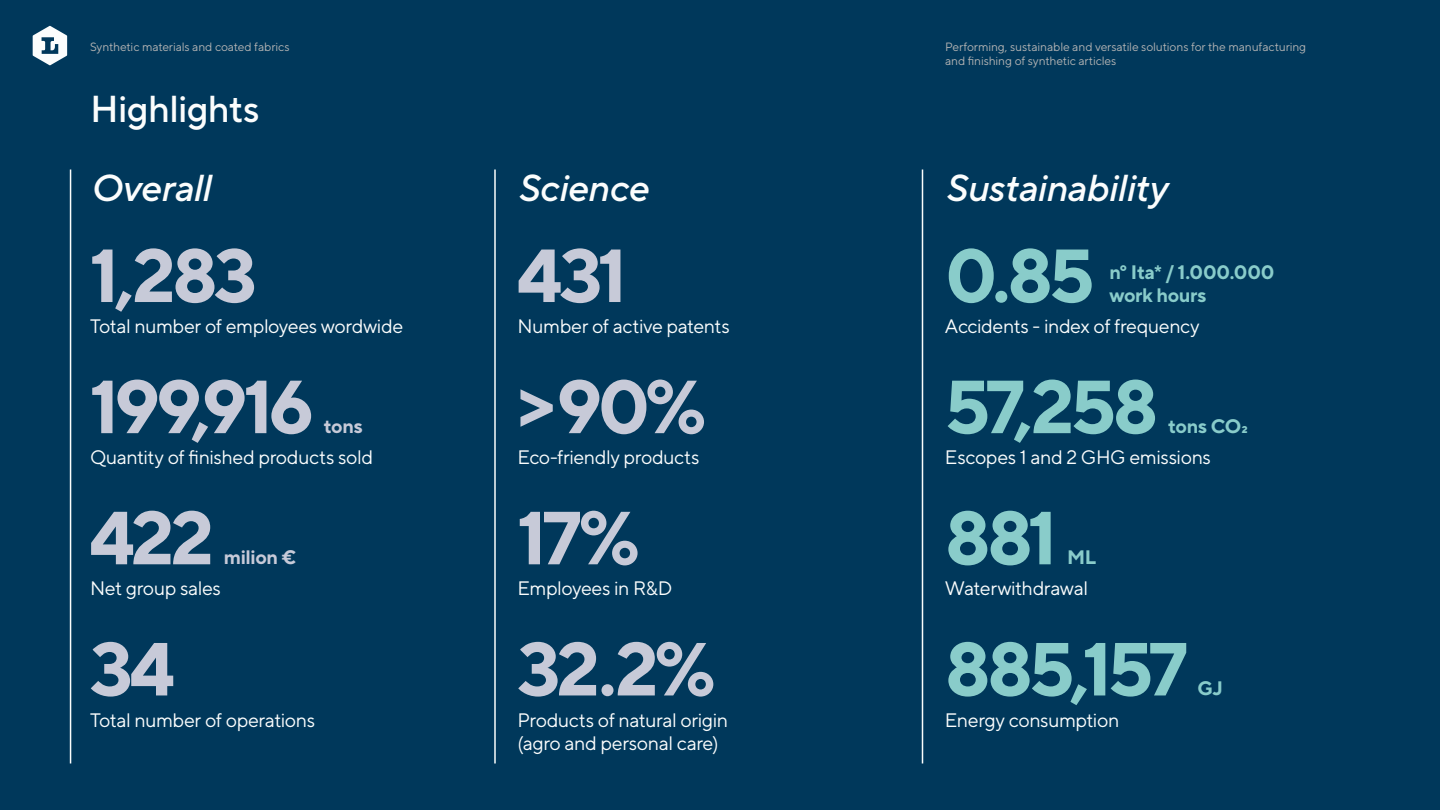
<style>
.page{position:relative;width:1440px;height:810px;background:#00385b}
.page>*{position:absolute;margin:0;border:0;box-sizing:border-box;transform-origin:0 0}
.t1{font:700 75px "TT Norms Pro";letter-spacing:-.055em;color:#c7cad8}
.t2{font:700 75px "TT Norms Pro";letter-spacing:-.05em;color:#89ccca}
.t3{font:italic 500 37.5px "TT Norms Pro";letter-spacing:-.015em;color:#fbfdfd}
.t4{font:500 37.5px "TT Norms Pro";letter-spacing:-.015em;color:#fbfdfd}
.t5{font:19.5px/23.4px "TT Norms Pro";letter-spacing:-.02em;color:#fbfdfd}
.t6{font:700 19.5px/23.4px "TT Norms Pro";letter-spacing:-.015em;color:#89ccca}
.t7{font:700 19.5px "TT Norms Pro";letter-spacing:-.015em;color:#c7cad8}
.t8{font:12px/14.4px "TT Norms Pro";letter-spacing:-.01em;color:#b3b3b3}
</style>
<div class="page">
<svg style="left:33px;top:26px;width:34px;height:39px"></svg>
<hr style="left:494px;top:170px;width:2px;height:594px;background:#fbfdfd">
<hr style="left:70px;top:170px;width:1px;height:594px;background:#fbfdfd">
<hr style="left:922px;top:170px;width:1px;height:594px;background:#fbfdfd">
<p class="t8" style="left:90px;top:38px;width:201px">Synthetic materials and coated fabrics</p>
<p class="t8" style="left:945px;top:38px;width:363px">Performing, sustainable and versatile solutions for the manufacturing and finishing of synthetic articles</p>
<h2 class="t4" style="left:90px;top:81px;width:171px">Highlights</h2>
<h2 class="t3" style="left:90px;top:161px;width:122px">Overall</h2>
<h2 class="t3" style="left:518px;top:161px;width:132px">Science</h2>
<h2 class="t3" style="left:945px;top:161px;width:224px">Sustainability</h2>
<h1 class="t1" style="left:90px;top:220px;width:169px">1,283</h1>
<h1 class="t1" style="left:518px;top:220px;width:111px">431</h1>
<h1 class="t2" style="left:945px;top:220px;width:151px">0.85</h1>
<p class="t6" style="left:1109px;top:259px;width:166px">n° Ita* / 1.000.000 work hours</p>
<p class="t5" style="left:90px;top:313px;width:315px">Total number of employees wordwide</p>
<p class="t5" style="left:518px;top:313px;width:214px">Number of active patents</p>
<p class="t5" style="left:945px;top:313px;width:256px">Accidents - index of frequency</p>
<h1 class="t1" style="left:90px;top:351px;width:226px">199,916</h1>
<p class="t7" style="left:324px;top:412px;width:40px">tons</p>
<h1 class="t1" style="left:518px;top:351px;width:190px">&gt;90%</h1>
<h1 class="t2" style="left:945px;top:351px;width:215px">57,258</h1>
<p class="t6" style="left:1168px;top:413px;width:81px">tons CO2</p>
<p class="t5" style="left:90px;top:444px;width:285px">Quantity of finished products sold</p>
<p class="t5" style="left:518px;top:444px;width:184px">Eco-friendly products</p>
<p class="t5" style="left:945px;top:444px;width:267px">Escopes 1 and 2 GHG emissions</p>
<h1 class="t1" style="left:90px;top:483px;width:125px">422</h1>
<p class="t7" style="left:224px;top:543px;width:74px">milion €</p>
<h1 class="t1" style="left:518px;top:483px;width:124px">17%</h1>
<h1 class="t2" style="left:945px;top:483px;width:114px">881</h1>
<p class="t6" style="left:1067px;top:544px;width:31px">ML</p>
<p class="t5" style="left:90px;top:575px;width:132px">Net group sales</p>
<p class="t5" style="left:518px;top:575px;width:156px">Employees in R&amp;D</p>
<p class="t5" style="left:945px;top:575px;width:145px">Waterwithdrawal</p>
<h1 class="t1" style="left:90px;top:614px;width:86px">34</h1>
<h1 class="t1" style="left:518px;top:614px;width:200px">32.2%</h1>
<h1 class="t2" style="left:945px;top:614px;width:244px">885,157</h1>
<p class="t5" style="left:90px;top:707px;width:227px">Total number of operations</p>
<p class="t5" style="left:518px;top:707px;width:212px">Products of natural origin (agro and personal care)</p>
<p class="t5" style="left:945px;top:707px;width:176px">Energy consumption</p>
<p class="t6" style="left:1198px;top:675px;width:27px">GJ</p>
</div>
